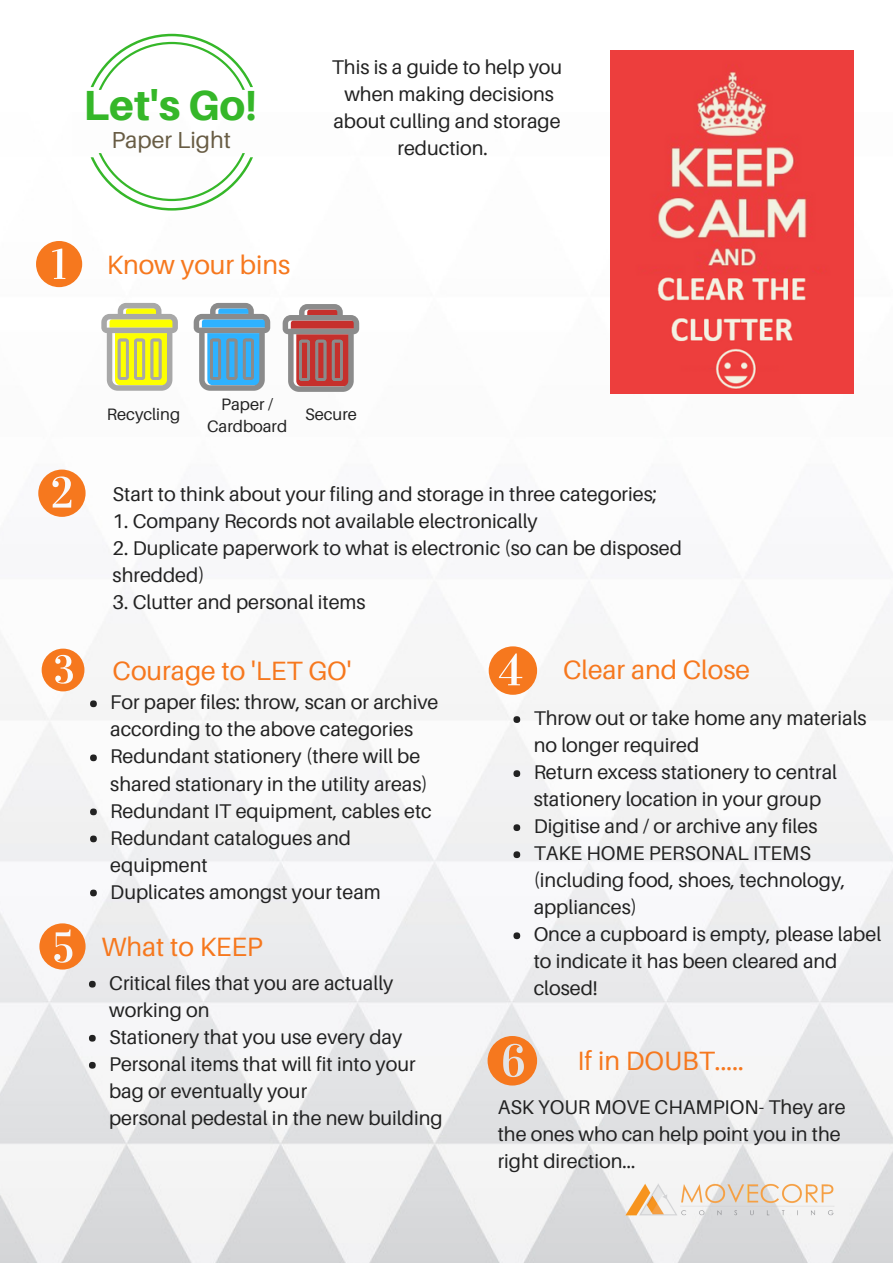
<style>
.page{position:relative;width:893px;height:1263px;background:#fff}
.page>*{position:absolute;margin:0;border:0;box-sizing:border-box;transform-origin:0 0}
.t1{font:800 42.15px "Aileron";color:#35b729}
.t2{font:26.55px "Aileron";color:#f6781e}
.t3{font:23.25px "Aileron";color:#685c44}
.t4{font:19.8px/27px "Aileron";color:#222}
.t5{font:16.5px/22.5px "Aileron";color:#222;text-align:center}
</style>
<div class="page">
<img style="left:0;top:33px;width:893px;height:1230px">
<div style="left:0;top:64px;width:72px;height:178px;background:#fff"></div>
<svg style="left:91px;top:34px;width:162px;height:56px"></svg>
<svg style="left:91px;top:153px;width:162px;height:58px"></svg>
<svg style="left:36px;top:241px;width:46px;height:46px"></svg>
<img style="left:614px;top:1166px;width:238px;height:64px">
<svg style="left:101px;top:303px;width:77px;height:88px"></svg>
<svg style="left:194px;top:303px;width:76px;height:88px"></svg>
<svg style="left:283px;top:304px;width:76px;height:88px"></svg>
<svg style="left:38px;top:470px;width:48px;height:47px"></svg>
<svg style="left:42px;top:649px;width:42px;height:42px"></svg>
<div style="left:513px;top:716px;width:7px;height:7px;background:#222;border-radius:50%"></div>
<div style="left:513px;top:770px;width:7px;height:7px;background:#222;border-radius:50%"></div>
<div style="left:513px;top:824px;width:7px;height:7px;background:#222;border-radius:50%"></div>
<div style="left:513px;top:851px;width:7px;height:7px;background:#222;border-radius:50%"></div>
<div style="left:513px;top:932px;width:7px;height:7px;background:#222;border-radius:50%"></div>
<div style="left:90px;top:700px;width:7px;height:7px;background:#222;border-radius:50%"></div>
<div style="left:90px;top:754px;width:7px;height:7px;background:#222;border-radius:50%"></div>
<div style="left:90px;top:808px;width:7px;height:7px;background:#222;border-radius:50%"></div>
<div style="left:90px;top:835px;width:7px;height:7px;background:#222;border-radius:50%"></div>
<div style="left:90px;top:889px;width:7px;height:7px;background:#222;border-radius:50%"></div>
<svg style="left:489px;top:646px;width:48px;height:49px"></svg>
<svg style="left:39px;top:923px;width:47px;height:46px"></svg>
<div style="left:89px;top:981px;width:7px;height:6px;background:#222;border-radius:50%"></div>
<div style="left:89px;top:1035px;width:7px;height:6px;background:#222;border-radius:50%"></div>
<div style="left:89px;top:1062px;width:7px;height:7px;background:#222;border-radius:50%"></div>
<svg style="left:488px;top:1036px;width:49px;height:49px;background:#f09c61"></svg>
<img style="left:610px;top:51px;width:243px;height:342px">
<h1 class="t1" style="left:83px;top:80px;width:175px">Let's Go!</h1>
<p class="t3" style="left:111px;top:125px;width:121px">Paper Light</p>
<h2 class="t2" style="left:107px;top:248px;width:185px">Know your bins</h2>
<p class="t4" style="left:332px;top:53px;width:232px;text-align:center">This is a guide to help you when making decisions about culling and storage reduction.</p>
<p class="t5" style="left:107px;top:403px;width:75px">Recycling</p>
<p class="t5" style="left:207px;top:392px;width:82px">Paper /<br>Cardboard</p>
<p class="t5" style="left:305px;top:403px;width:53px">Secure</p>
<p class="t4" style="left:113px;top:480px;width:546px">Start to think about your filing and storage in three categories;</p>
<p class="t4" style="left:113px;top:507px;width:427px">1. Company Records not available electronically</p>
<p class="t4" style="left:113px;top:534px;width:571px">2. Duplicate paperwork to what is electronic (so can be disposed shredded)</p>
<p class="t4" style="left:113px;top:588px;width:255px">3. Clutter and personal items</p>
<h2 class="t2" style="left:113px;top:654px;width:240px">Courage to 'LET GO'</h2>
<p class="t4" style="left:110px;top:689px;width:330px">For paper files: throw, scan or archive according to the above categories<br>Redundant stationery (there will be shared stationary in the utility areas)<br>Redundant IT equipment, cables etc<br>Redundant catalogues and equipment<br>Duplicates amongst your team</p>
<h2 class="t2" style="left:101px;top:930px;width:163px">What to KEEP</h2>
<p class="t4" style="left:109px;top:969px;width:335px">Critical files that you are actually working on<br>Stationery that you use every day<br>Personal items that will fit into your bag or eventually your<br>personal pedestal in the new building</p>
<h2 class="t2" style="left:563px;top:653px;width:188px">Clear and Close</h2>
<p class="t4" style="left:534px;top:704px;width:349px">Throw out or take home any materials no longer required<br>Return excess stationery to central stationery location in your group<br>Digitise and / or archive any files<br>TAKE HOME PERSONAL ITEMS (including food, shoes, technology, appliances)<br>Once a cupboard is empty, please label to indicate it has been cleared and closed!</p>
<h2 class="t2" style="left:578px;top:1044px;width:168px">If in DOUBT.....</h2>
<p class="t4" style="left:498px;top:1093px;width:349px">ASK YOUR MOVE CHAMPION- They are the ones who can help point you in the right direction...</p>
</div>
